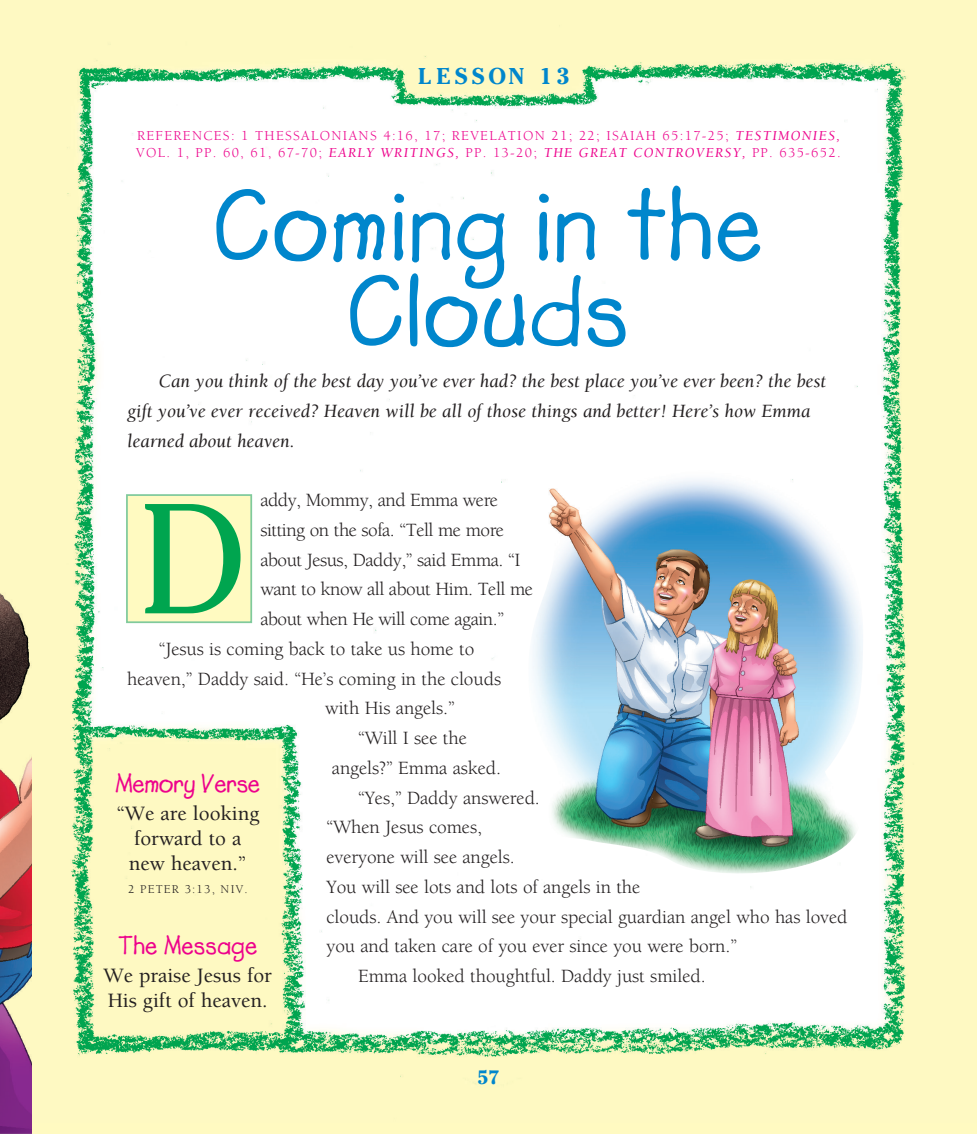
<style>
.page{position:relative;width:977px;height:1134px;background:#fff}
.page>*{position:absolute;margin:0;border:0;box-sizing:border-box;transform-origin:0 0}
.t1{font:155.4px "Cheltenham";color:#00a54f}
._2__Headline{font:101.5px/85.8px "Lemonade ICG Bold";letter-spacing:.01em;color:#0086cc;text-align:center}
.Memory_Verse__title{font:26.25px "Lemonade ICG Bold";letter-spacing:-.015em;color:#ed028c}
.t2{font:700 22.75px "Cheltenham";letter-spacing:.2em;color:#0086cc}
._3__Mem_Mess{font:500 21px/25.2px "Berkeley";color:#231f20;text-align:center}
.First_Paragraph{font:19.25px/29.8px "Berkeley";letter-spacing:-.005em;color:#231f20;text-align:center}
.t3{font:italic 19.25px/29.8px "Berkeley";color:#231f20}
.First_Paragraph-2{font:19.25px/29.8px "Berkeley";letter-spacing:-.025em;color:#231f20}
.t4{font:700 19.25px "Cheltenham";color:#0086cc}
._6__Reference_text{font:14px/17.5px "Berkeley";letter-spacing:.095em;color:#ed028c}
.t5{font:12.25px "Berkeley";letter-spacing:.095em;color:#231f20}
.s1{font-style:italic}
</style>
<div class="page">
<img style="left:32px;top:0;width:944px;height:1123px">
<div style="left:126px;top:494px;width:126px;height:129px;background:#fffac1;border:2px solid #80ca9c"></div>
<img style="left:0;top:0;width:31px;height:1134px">
<img style="left:522px;top:471px;width:345px;height:413px">
<p class="t2" style="left:418px;top:63px;width:153px">LESSON 13</p>
<p class="_6__Reference_text" style="left:136px;top:127px;width:706px">REFERENCES: 1 THESSALONIANS 4:16, 17; REVELATION 21; 22; ISAIAH 65:17-25; <span class="s1">TESTIMONIES,<br></span>VOL. 1, PP. 60, 61, 67-70; <span class="s1">EARLY WRITINGS,</span> PP. 13-20; <span class="s1">THE GREAT CONTROVERSY,</span> PP. 635-652.</p>
<p class="_2__Headline" style="left:213px;top:184px;width:551px">Coming in the<br>Clouds</p>
<p class="t3" style="left:127px;top:367px;width:700px;text-indent:32px">Can you think of the best day you’ve ever had? the best place you’ve ever been? the best gift you’ve ever received? Heaven will be all of those things and better! Here’s how Emma learned about heaven.</p>
<p class="First_Paragraph-2" style="left:260px;top:486px;width:274px">addy, Mommy, and Emma were sitting on the sofa. “Tell me more about Jesus, Daddy,” said Emma. “I want to know all about Him. Tell me about when He will come again.”</p>
<p class="First_Paragraph" style="left:159px;top:634px;width:317px">“Jesus is coming back to take us home to</p>
<p class="First_Paragraph" style="left:127px;top:664px;width:375px">heaven,” Daddy said. “He’s coming in the clouds</p>
<p class="First_Paragraph" style="left:325px;top:694px;width:131px">with His angels.”</p>
<p class="First_Paragraph" style="left:332px;top:724px;width:171px">“Will I see the angels?” Emma asked.</p>
<p class="First_Paragraph" style="left:326px;top:783px;width:522px;text-align:left;text-indent:32px">“Yes,” Daddy answered.<br>“When Jesus comes,<br>everyone will see angels.<br>You will see lots and lots of angels in the<br>clouds. And you will see your special guardian angel who has loved you and taken care of you ever since you were born.”</p>
<p class="First_Paragraph" style="left:358px;top:962px;width:349px">Emma looked thoughtful. Daddy just smiled.</p>
<p class="t1" style="left:140px;top:469px;width:107px">D</p>
<p class="Memory_Verse__title" style="left:115px;top:768px;width:146px">Memory Verse</p>
<p class="_3__Mem_Mess" style="left:116px;top:801px;width:145px">“We are looking forward to a new heaven.”</p>
<p class="t5" style="left:128px;top:882px;width:121px">2 PETER 3:13, NIV.</p>
<p class="Memory_Verse__title" style="left:118px;top:930px;width:141px">The Message</p>
<p class="_3__Mem_Mess" style="left:103px;top:963px;width:170px;text-align:left">We praise Jesus for<br>His gift of heaven.</p>
<p class="t4" style="left:477px;top:1065px;width:23px">57</p>
</div>
